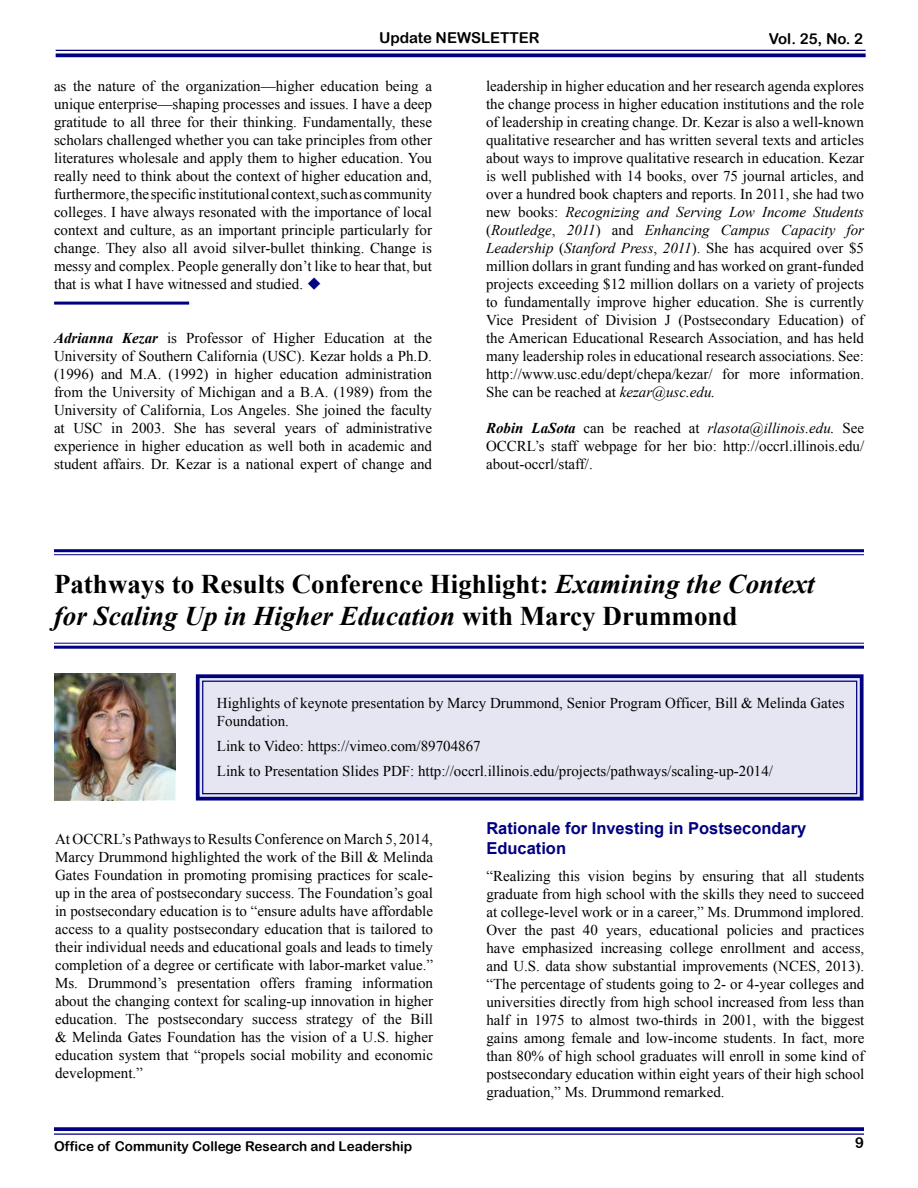
<style>
.page{position:relative;width:918px;height:1188px;background:#fff}
.page>*{position:absolute;margin:0;border:0;box-sizing:border-box;transform-origin:0 0}
.t1{font:700 27px/32.4px "Times New Roman";color:#000}
.t2{font:700 16.5px/19.8px "Arial";color:#000080}
.t3{font:15px/18px "Times New Roman";color:#000;text-align:justify}
.t4{font:15px "Arial Rounded MT Bold";color:#000}
.t5{font:13.5px "Arial Rounded MT Bold";color:#000}
.s1{color:#000080}
.s2{font-weight:700;font-style:italic}
.s3{font-style:italic}
</style>
<div class="page">
<hr style="left:56px;top:50px;width:810px;height:1px;background:#000080">
<svg style="left:56px;top:53px;width:810px;height:4px;background:#1e1e8e"></svg>
<svg style="left:54px;top:1127px;width:810px;height:4px;background:#0f0f87"></svg>
<hr style="left:54px;top:1133px;width:810px;height:2px;background:#000080">
<hr style="left:54px;top:302px;width:135px;height:3px;background:#000080">
<hr style="left:54px;top:643px;width:810px;height:1px;background:#000080">
<hr style="left:54px;top:646px;width:810px;height:3px;background:#000080">
<svg style="left:195px;top:674px;width:669px;height:127px;background:#d4d4e9"></svg>
<div style="left:202px;top:681px;width:655px;height:113px;border:1px solid #000080"></div>
<img style="left:54px;top:674px;width:122px;height:127px">
<hr style="left:54px;top:549px;width:810px;height:3px;background:#000080">
<hr style="left:54px;top:554px;width:810px;height:1px;background:#000080">
<p class="t4" style="left:379px;top:29px;width:162px">Update NEWSLETTER</p>
<p class="t4" style="left:769px;top:30px;width:96px">Vol. 25, No. 2</p>
<p class="t3" style="left:54px;top:77px;width:380px">as the nature of the organization—higher education being a unique enterprise—shaping processes and issues. I have a deep gratitude to all three for their thinking. Fundamentally, these scholars challenged whether you can take principles from other literatures wholesale and apply them to higher education. You really need to think about the context of higher education and, furthermore, the specific institutional context, such as community colleges. I have always resonated with the importance of local context and culture, as an important principle particularly for change. They also all avoid silver-bullet thinking. Change is messy and complex. People generally don’t like to hear that, but that is what I have witnessed and studied. <span class="s1">◆</span></p>
<p class="t3" style="left:54px;top:329px;width:380px"><span class="s2">Adrianna Kezar</span> is Professor of Higher Education at the University of Southern California (USC). Kezar holds a Ph.D. (1996) and M.A. (1992) in higher education administration from the University of Michigan and a B.A. (1989) from the University of California, Los Angeles. She joined the faculty at USC in 2003. She has several years of administrative experience in higher education as well both in academic and student affairs. Dr. Kezar is a national expert of change and</p>
<p class="t3" style="left:486px;top:77px;width:380px">leadership in higher education and her research agenda explores the change process in higher education institutions and the role of leadership in creating change. Dr. Kezar is also a well-known qualitative researcher and has written several texts and articles about ways to improve qualitative research in education. Kezar is well published with 14 books, over 75 journal articles, and over a hundred book chapters and reports. In 2011, she had two new books: <span class="s3">Recognizing and Serving Low Income Students </span>(<span class="s3">Routledge</span>, <span class="s3">2011</span>) and <span class="s3">Enhancing Campus Capacity for Leadership</span> (<span class="s3">Stanford Press</span>, <span class="s3">2011</span>). She has acquired over $5 million dollars in grant funding and has worked on grant-funded projects exceeding $12 million dollars on a variety of projects to fundamentally improve higher education. She is currently Vice President of Division J (Postsecondary Education) of the American Educational Research Association, and has held many leadership roles in educational research associations. See: http://www.usc.edu/dept/chepa/kezar/ for more information.<br>She can be reached at <span class="s3">kezar@usc.edu.</span></p>
<p class="t3" style="left:486px;top:419px;width:380px"><span class="s2">Robin LaSota</span> can be reached at <span class="s3">rlasota@illinois.edu.</span> See OCCRL’s staff webpage for her bio: http://occrl.illinois.edu/ about-occrl/staff/.</p>
<h1 class="t1" style="left:54px;top:567px;width:762px">Pathways to Results Conference Highlight: <span class="s3">Examining the Context for Scaling Up in Higher Education</span> with Marcy Drummond</h1>
<p class="t3" style="left:217px;top:694px;width:629px">Highlights of keynote presentation by Marcy Drummond, Senior Program Officer, Bill &amp; Melinda Gates<br>Foundation.</p>
<p class="t3" style="left:217px;top:733px;width:558px;line-height:24.8px">Link to Video: https://vimeo.com/89704867<br>Link to Presentation Slides PDF: http://occrl.illinois.edu/projects/pathways/scaling-up-2014/</p>
<p class="t3" style="left:55px;top:830px;width:380px">At OCCRL’s Pathways to Results Conference on March 5, 2014, Marcy Drummond highlighted the work of the Bill &amp; Melinda Gates Foundation in promoting promising practices for scale&shy;up in the area of postsecondary success. The Foundation’s goal in postsecondary education is to “ensure adults have affordable access to a quality postsecondary education that is tailored to their individual needs and educational goals and leads to timely completion of a degree or certificate with labor-market value.” Ms. Drummond’s presentation offers framing information about the changing context for scaling-up innovation in higher education. The postsecondary success strategy of the Bill &amp; Melinda Gates Foundation has the vision of a U.S. higher education system that “propels social mobility and economic development.”</p>
<p class="t2" style="left:486px;top:819px;width:322px">Rationale for Investing in Postsecondary<br>Education</p>
<p class="t3" style="left:486px;top:867px;width:380px">“Realizing this vision begins by ensuring that all students graduate from high school with the skills they need to succeed at college-level work or in a career,” Ms. Drummond implored.<br>Over the past 40 years, educational policies and practices have emphasized increasing college enrollment and access, and U.S. data show substantial improvements (NCES, 2013). “The percentage of students going to 2- or 4-year colleges and universities directly from high school increased from less than half in 1975 to almost two-thirds in 2001, with the biggest gains among female and low-income students. In fact, more than 80% of high school graduates will enroll in some kind of postsecondary education within eight years of their high school graduation,” Ms. Drummond remarked.</p>
<p class="t5" style="left:54px;top:1138px;width:360px">Office of Community College Research and Leadership</p>
<p class="t4" style="left:855px;top:1133px;width:10px">9</p>
</div>
